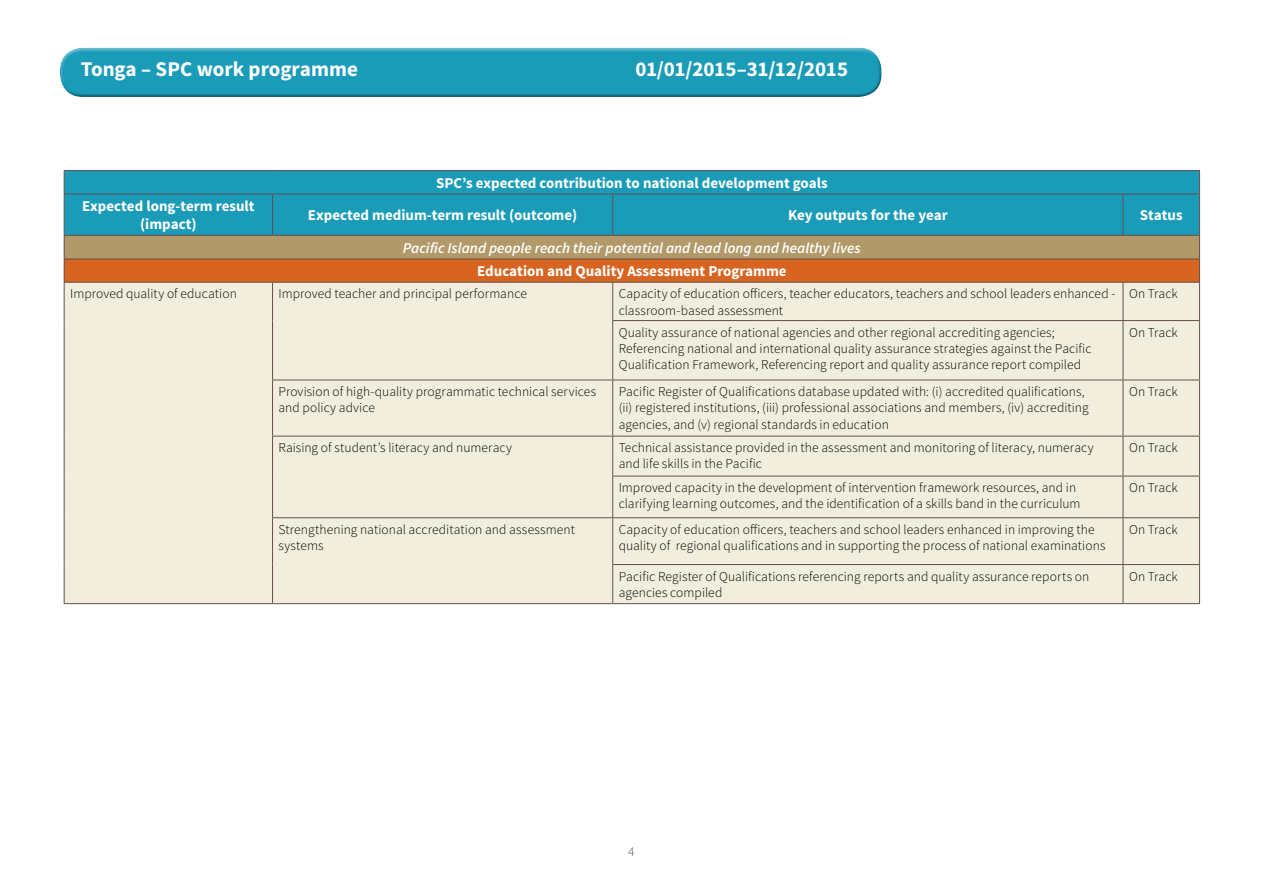
<style>
.page{position:relative;width:1263px;height:893px;background:#fff}
.page>*{position:absolute;margin:0;border:0;box-sizing:border-box;transform-origin:0 0}
.t1{font:700 21px "Source Sans Pro";letter-spacing:-.005em;color:#fff}
.t2{font:700 15px/18px "Source Sans Pro";color:#fff;text-align:center}
.t3{font:italic 600 15px "Source Sans Pro";color:#fff}
.t4{font:300 13.5px/16.2px "Source Sans Pro";letter-spacing:.005em;color:#000}
.t5{font:300 13.5px "Source Sans Pro";color:#575756}
</style>
<div class="page">
<div style="left:60px;top:47px;width:822px;height:41px;background:#fff;opacity:.45"></div>
<div style="left:60px;top:53px;width:822px;height:45px;background:#000;opacity:.45"></div>
<div style="left:65px;top:171px;width:1134px;height:64px;background:#1a9bb8"></div>
<div style="left:64px;top:235px;width:1135px;height:24px;background:#b19969"></div>
<div style="left:64px;top:259px;width:1135px;height:23px;background:#d76521"></div>
<div style="left:65px;top:283px;width:1134px;height:320px;background:#f2eede"></div>
<hr style="left:64px;top:194px;width:209px;height:1px;background:#64504f">
<hr style="left:273px;top:194px;width:340px;height:1px;background:#64504f">
<hr style="left:272px;top:194px;width:1px;height:41px;background:#64504f">
<hr style="left:613px;top:194px;width:510px;height:1px;background:#64504f">
<hr style="left:612px;top:194px;width:1px;height:41px;background:#64504f">
<hr style="left:272px;top:283px;width:1px;height:38px;background:#64504f">
<hr style="left:612px;top:283px;width:1px;height:37px;background:#64504f">
<hr style="left:1123px;top:283px;width:1px;height:37px;background:#64504f">
<hr style="left:272px;top:321px;width:1px;height:59px;background:#64504f">
<hr style="left:612px;top:320px;width:511px;height:1px;background:#64504f">
<hr style="left:612px;top:321px;width:1px;height:59px;background:#64504f">
<hr style="left:1123px;top:320px;width:77px;height:1px;background:#64504f">
<hr style="left:1123px;top:321px;width:1px;height:59px;background:#64504f">
<hr style="left:272px;top:380px;width:341px;height:1px;background:#64504f">
<hr style="left:272px;top:380px;width:1px;height:56px;background:#64504f">
<hr style="left:613px;top:380px;width:510px;height:1px;background:#64504f">
<hr style="left:612px;top:380px;width:1px;height:56px;background:#64504f">
<hr style="left:1123px;top:380px;width:77px;height:1px;background:#64504f">
<hr style="left:1123px;top:380px;width:1px;height:56px;background:#64504f">
<hr style="left:272px;top:436px;width:341px;height:1px;background:#64504f">
<hr style="left:272px;top:436px;width:1px;height:40px;background:#64504f">
<hr style="left:613px;top:436px;width:510px;height:1px;background:#64504f">
<hr style="left:612px;top:436px;width:1px;height:40px;background:#64504f">
<hr style="left:1123px;top:436px;width:77px;height:1px;background:#64504f">
<hr style="left:1123px;top:436px;width:1px;height:40px;background:#64504f">
<hr style="left:272px;top:476px;width:1px;height:41px;background:#64504f">
<hr style="left:612px;top:476px;width:511px;height:1px;background:#64504f">
<hr style="left:612px;top:476px;width:1px;height:41px;background:#64504f">
<hr style="left:1123px;top:476px;width:77px;height:1px;background:#64504f">
<hr style="left:1123px;top:476px;width:1px;height:41px;background:#64504f">
<hr style="left:272px;top:517px;width:341px;height:1px;background:#64504f">
<hr style="left:272px;top:518px;width:1px;height:46px;background:#64504f">
<hr style="left:613px;top:517px;width:510px;height:1px;background:#64504f">
<hr style="left:612px;top:518px;width:1px;height:46px;background:#64504f">
<hr style="left:1123px;top:517px;width:77px;height:1px;background:#64504f">
<hr style="left:1123px;top:518px;width:1px;height:46px;background:#64504f">
<hr style="left:272px;top:564px;width:1px;height:39px;background:#64504f">
<hr style="left:612px;top:564px;width:511px;height:1px;background:#64504f">
<hr style="left:612px;top:565px;width:1px;height:38px;background:#64504f">
<hr style="left:1123px;top:564px;width:77px;height:1px;background:#64504f">
<hr style="left:1123px;top:565px;width:1px;height:38px;background:#64504f">
<hr style="left:1123px;top:194px;width:77px;height:1px;background:#64504f">
<hr style="left:1123px;top:194px;width:1px;height:41px;background:#64504f">
<hr style="left:64px;top:170px;width:209px;height:1px;background:#64504f">
<svg style="left:64px;top:171px;width:1px;height:23px"></svg>
<hr style="left:273px;top:170px;width:340px;height:1px;background:#64504f">
<hr style="left:613px;top:170px;width:510px;height:1px;background:#64504f">
<hr style="left:1123px;top:170px;width:77px;height:1px;background:#64504f">
<svg style="left:1199px;top:171px;width:1px;height:23px"></svg>
<hr style="left:64px;top:194px;width:1px;height:41px;background:#64504f">
<hr style="left:1199px;top:194px;width:1px;height:41px;background:#64504f">
<hr style="left:64px;top:603px;width:209px;height:1px;background:#64504f">
<hr style="left:273px;top:603px;width:340px;height:1px;background:#64504f">
<hr style="left:613px;top:603px;width:510px;height:1px;background:#64504f">
<hr style="left:1123px;top:603px;width:77px;height:1px;background:#64504f">
<hr style="left:64px;top:283px;width:1px;height:38px;background:#64504f">
<hr style="left:1199px;top:283px;width:1px;height:37px;background:#64504f">
<hr style="left:64px;top:321px;width:1px;height:59px;background:#64504f">
<hr style="left:1199px;top:321px;width:1px;height:59px;background:#64504f">
<hr style="left:64px;top:380px;width:1px;height:56px;background:#64504f">
<hr style="left:1199px;top:380px;width:1px;height:56px;background:#64504f">
<hr style="left:64px;top:436px;width:1px;height:40px;background:#64504f">
<hr style="left:1199px;top:436px;width:1px;height:40px;background:#64504f">
<hr style="left:64px;top:476px;width:1px;height:42px;background:#64504f">
<hr style="left:1199px;top:476px;width:1px;height:41px;background:#64504f">
<hr style="left:64px;top:518px;width:1px;height:46px;background:#64504f">
<hr style="left:1199px;top:518px;width:1px;height:46px;background:#64504f">
<hr style="left:64px;top:564px;width:1px;height:39px;background:#64504f">
<hr style="left:1199px;top:565px;width:1px;height:38px;background:#64504f">
<hr style="left:64px;top:235px;width:209px;height:1px;background:#64504f">
<hr style="left:273px;top:235px;width:340px;height:1px;background:#64504f">
<hr style="left:613px;top:235px;width:510px;height:1px;background:#64504f">
<hr style="left:1123px;top:235px;width:77px;height:1px;background:#64504f">
<hr style="left:64px;top:259px;width:209px;height:1px;background:#64504f">
<svg style="left:64px;top:236px;width:1px;height:46px"></svg>
<hr style="left:273px;top:259px;width:340px;height:1px;background:#64504f">
<hr style="left:613px;top:259px;width:510px;height:1px;background:#64504f">
<hr style="left:1123px;top:259px;width:77px;height:1px;background:#64504f">
<svg style="left:1199px;top:236px;width:1px;height:46px"></svg>
<hr style="left:64px;top:282px;width:209px;height:1px;background:#64504f">
<hr style="left:273px;top:282px;width:340px;height:1px;background:#64504f">
<hr style="left:613px;top:282px;width:510px;height:1px;background:#64504f">
<hr style="left:1123px;top:282px;width:77px;height:1px;background:#64504f">
<h1 class="t1" style="left:81px;top:56px;width:279px">Tonga – SPC work programme</h1>
<h1 class="t1" style="left:635px;top:56px;width:214px">01/01/2015–31/12/2015</h1>
<p class="t2" style="left:436px;top:174px;width:393px">SPC’s expected contribution to national development goals</p>
<p class="t2" style="left:82px;top:198px;width:174px">Expected long-term result (impact)</p>
<p class="t2" style="left:308px;top:207px;width:271px">Expected medium-term result (outcome)</p>
<p class="t2" style="left:788px;top:207px;width:161px">Key outputs for the year</p>
<p class="t2" style="left:1140px;top:207px;width:44px">Status</p>
<p class="t3" style="left:403px;top:238px;width:459px">Pacific Island people reach their potential and lead long and healthy lives</p>
<p class="t2" style="left:477px;top:263px;width:311px">Education and Quality Assessment Programme</p>
<p class="t4" style="left:70px;top:286px;width:168px">Improved quality of education</p>
<p class="t4" style="left:279px;top:286px;width:250px">Improved teacher and principal performance</p>
<p class="t4" style="left:619px;top:286px;width:498px">Capacity of education officers, teacher educators, teachers and school leaders enhanced - classroom-based assessment</p>
<p class="t4" style="left:1129px;top:286px;width:50px">On Track</p>
<p class="t4" style="left:619px;top:324px;width:474px">Quality assurance of national agencies and other regional accrediting agencies;<br>Referencing national and international quality assurance strategies against the Pacific<br>Qualification Framework, Referencing report and quality assurance report compiled</p>
<p class="t4" style="left:1129px;top:324px;width:50px">On Track</p>
<p class="t4" style="left:279px;top:384px;width:319px">Provision of high-quality programmatic technical services and policy advice</p>
<p class="t4" style="left:619px;top:384px;width:471px">Pacific Register of Qualifications database updated with: (i) accredited qualifications, (ii) registered institutions, (iii) professional associations and members, (iv) accrediting agencies, and (v) regional standards in education</p>
<p class="t4" style="left:1129px;top:384px;width:50px">On Track</p>
<p class="t4" style="left:279px;top:440px;width:235px">Raising of student’s literacy and numeracy</p>
<p class="t4" style="left:619px;top:440px;width:476px">Technical assistance provided in the assessment and monitoring of literacy, numeracy and life skills in the Pacific</p>
<p class="t4" style="left:1129px;top:440px;width:50px">On Track</p>
<p class="t4" style="left:619px;top:480px;width:463px">Improved capacity in the development of intervention framework resources, and in clarifying learning outcomes, and the identification of a skills band in the curriculum</p>
<p class="t4" style="left:1129px;top:480px;width:50px">On Track</p>
<p class="t4" style="left:279px;top:521px;width:298px">Strengthening national accreditation and assessment systems</p>
<p class="t4" style="left:619px;top:521px;width:488px">Capacity of education officers, teachers and school leaders enhanced in improving the quality of regional qualifications and in supporting the process of national examinations</p>
<p class="t4" style="left:1129px;top:521px;width:50px">On Track</p>
<p class="t4" style="left:619px;top:568px;width:472px">Pacific Register of Qualifications referencing reports and quality assurance reports on agencies compiled</p>
<p class="t4" style="left:1129px;top:568px;width:50px">On Track</p>
<p class="t5" style="left:628px;top:844px;width:8px">4</p>
</div>
